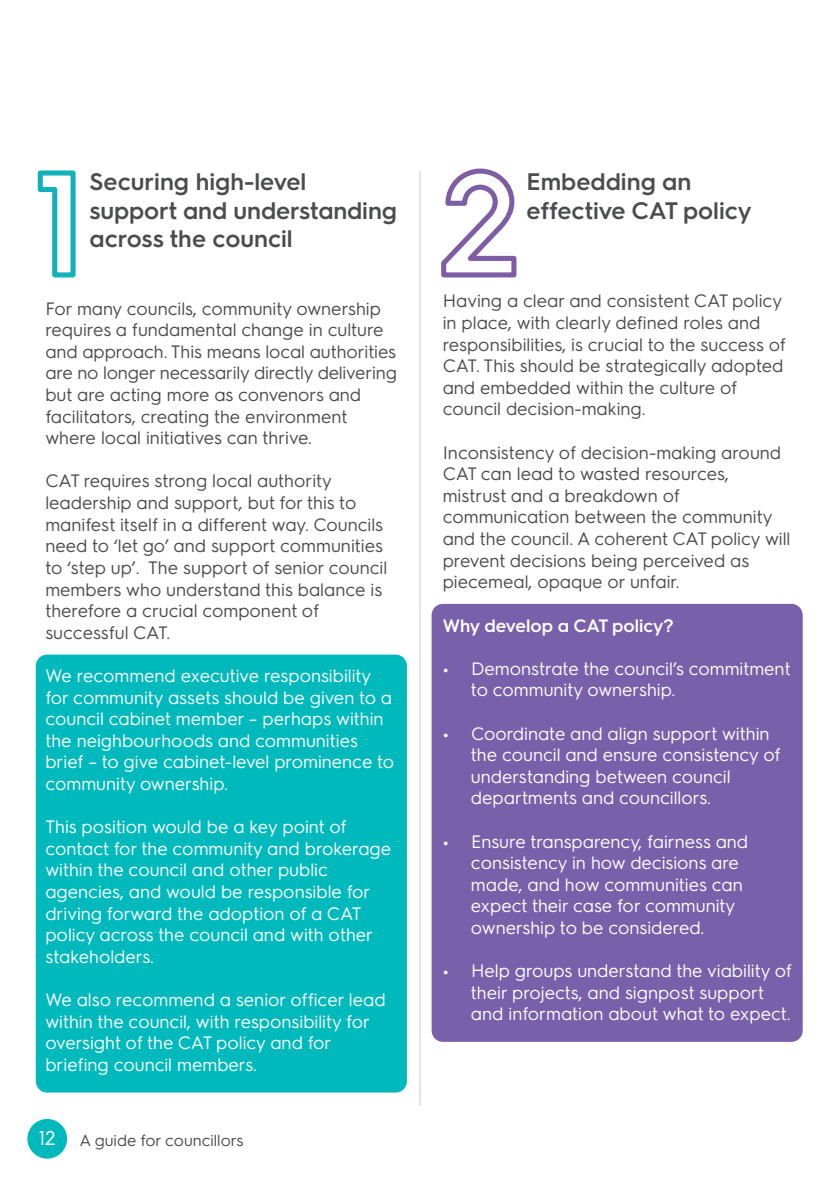
<style>
.page{position:relative;width:840px;height:1191px;background:#fff}
.page>*{position:absolute;margin:0;border:0;box-sizing:border-box;transform-origin:0 0}
.t1{font:600 24px/28.8px "Hurme Geometric Sans 3";color:#4b4c4d}
.t2{font:18px/21.6px "Hurme Geometric Sans 3";color:#fff}
.t3{font:18px/21.6px "Hurme Geometric Sans 3";color:#4b4c4d}
.t4{font:600 18px "Hurme Geometric Sans 3";color:#fff}
.t5{font:16px "Hurme Geometric Sans 3";color:#4b4c4d}
.s1{font-size:20px;color:#fff}
.s2{font-weight:600}
</style>
<div class="page">
<div style="left:36px;top:654px;width:370px;height:438px;background:#00b9bd;border-radius:11px"></div>
<div style="left:431px;top:604px;width:371px;height:437px;background:#7960aa;border-radius:11px"></div>
<div style="left:27px;top:1119px;width:40px;height:39px;background:#00b9bd;border-radius:50%"></div>
<svg style="left:38px;top:170px;width:38px;height:108px"></svg>
<svg style="left:441px;top:169px;width:76px;height:109px"></svg>
<hr style="left:419px;top:171px;width:1px;height:935px;background:#c6cbd8">
<h1 class="t1" style="left:89px;top:169px;width:309px">Securing high-level support and understanding across the council</h1>
<p class="t3" style="left:45px;top:299px;width:353px">For many councils, community ownership requires a fundamental change in culture and approach. This means local authorities are no longer necessarily directly delivering but are acting more as convenors and facilitators, creating the environment where local initiatives can thrive.</p>
<p class="t3" style="left:45px;top:472px;width:343px">CAT requires strong local authority leadership and support, but for this to manifest itself in a different way. Councils need to ‘let go’ and support communities to ‘step up’. The support of senior council members who understand this balance is therefore a crucial component of successful CAT.</p>
<p class="t2" style="left:45px;top:666px;width:350px">We recommend executive responsibility for community assets should be given to a council cabinet member – perhaps within the neighbourhoods and communities brief – to give cabinet-level prominence to community ownership.</p>
<p class="t2" style="left:45px;top:818px;width:347px">This position would be a key point of contact for the community and brokerage within the council and other public agencies, and would be responsible for driving forward the adoption of a CAT policy across the council and with other stakeholders.</p>
<p class="t2" style="left:45px;top:990px;width:341px">We also recommend a senior officer lead within the council, with responsibility for oversight of the CAT policy and for briefing council members.</p>
<p class="t5" style="left:39px;top:1134px;width:206px"><span class="s1">12</span> A guide for councillors</p>
<h1 class="t1" style="left:526px;top:169px;width:227px">Embedding an effective CAT policy</h1>
<p class="t3" style="left:442px;top:292px;width:344px">Having a clear and consistent CAT policy in place, with clearly defined roles and responsibilities, is crucial to the success of CAT. This should be strategically adopted and embedded within the culture of council decision-making.</p>
<p class="t3" style="left:442px;top:443px;width:349px">Inconsistency of decision-making around CAT can lead to wasted resources, mistrust and a breakdown of communication between the community and the council. A coherent CAT policy will prevent decisions being perceived as piecemeal, opaque or unfair.</p>
<p class="t4" style="left:442px;top:619px;width:232px">Why develop a CAT policy?</p>
<p class="t2" style="left:470px;top:659px;width:321px;text-indent:-28px"><span class="s2">•</span> Demonstrate the council’s commitment to community ownership.</p>
<p class="t2" style="left:470px;top:724px;width:311px;text-indent:-28px"><span class="s2">•</span> Coordinate and align support within the council and ensure consistency of understanding between council departments and councillors.</p>
<p class="t2" style="left:470px;top:832px;width:278px;text-indent:-28px"><span class="s2">•</span> Ensure transparency, fairness and consistency in how decisions are made, and how communities can expect their case for community ownership to be considered.</p>
<p class="t2" style="left:470px;top:962px;width:322px;text-indent:-28px"><span class="s2">•</span> Help groups understand the viability of their projects, and signpost support and information about what to expect.</p>
</div>
